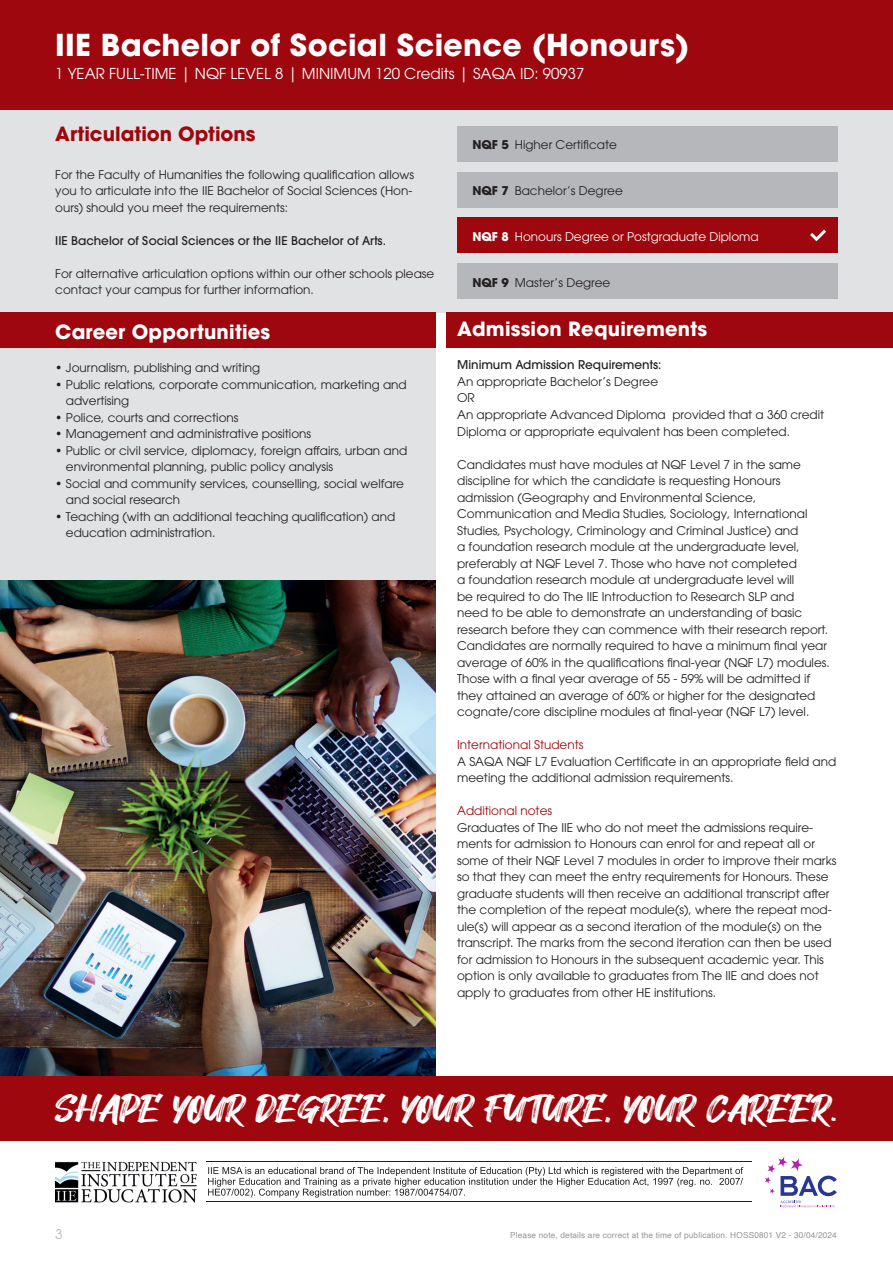
<style>
.page{position:relative;width:893px;height:1263px;background:#fff}
.page>*{position:absolute;margin:0;border:0;box-sizing:border-box;transform-origin:0 0}
.t1{font:38.1px "Hey August";color:#fff}
.t2{font:700 30px "ITC Avant Garde Pro";letter-spacing:.01em;color:#fff}
.NS_Body{font:700 19.5px "ITC Avant Garde Pro";letter-spacing:.01em;color:#fff}
.t3{font:700 19.5px "ITC Avant Garde Pro";color:#9d070d}
.BODY{font:700 19.5px "ITC Avant Garde Pro";letter-spacing:.01em;color:#fff}
.t4{font:15px "ITC Avant Garde Pro";color:#fff}
.t5{font:13.5px "ITC Avant Garde Pro";color:#b6b7bb}
.NS_Body-2{font:12px/16.5px "ITC Avant Garde Pro";color:#231f20}
.NS_Body-3{font:500 12px "ITC Avant Garde Pro";color:#231f20}
.NS_Body-4{font:12px "ITC Avant Garde Pro";color:#fff}
.NS_Body-5{font:12px "ITC Avant Garde Pro";color:#9d070d}
.t6{font:8.25px "Helvetica";letter-spacing:.02em;color:#939598}
.s1{font-weight:700}
</style>
<div class="page">
<div style="left:0;top:0;width:893px;height:111px;background:#9d070d"></div>
<img style="left:0;top:580px;width:436px;height:496px">
<div style="left:0;top:111px;width:893px;height:202px;background:#e1e2e4"></div>
<div style="left:457px;top:126px;width:381px;height:35px;background:#b6b7bb"></div>
<div style="left:457px;top:172px;width:381px;height:35px;background:#b6b7bb"></div>
<div style="left:457px;top:218px;width:381px;height:35px;background:#9d070d"></div>
<div style="left:457px;top:264px;width:381px;height:35px;background:#b6b7bb"></div>
<svg style="left:810px;top:229px;width:16px;height:13px"></svg>
<div style="left:0;top:333px;width:436px;height:247px;background:#e1e2e4"></div>
<div style="left:0;top:1076px;width:893px;height:64px;background:#9d070d"></div>
<img style="left:55px;top:1161px;width:142px;height:42px">
<hr style="left:206px;top:1161px;width:546px;height:1px;background:#231f20">
<hr style="left:206px;top:1201px;width:546px;height:1px;background:#231f20">
<svg style="left:208px;top:1167px;width:535px;height:30px"></svg>
<svg style="left:765px;top:1157px;width:72px;height:50px"></svg>
<div style="left:0;top:313px;width:436px;height:35px;background:#9d070d"></div>
<div style="left:446px;top:313px;width:447px;height:35px;background:#9d070d"></div>
<h2 class="t2" style="left:55px;top:25px;width:636px">IIE Bachelor of Social Science (Honours)</h2>
<p class="t4" style="left:55px;top:64px;width:531px">1 YEAR FULL-TIME | NQF LEVEL 8 | MINIMUM 120 Credits | SAQA ID: 90937</p>
<p class="t3" style="left:55px;top:120px;width:202px">Articulation Options</p>
<p class="NS_Body-2" style="left:55px;top:166px;width:360px">For the Faculty of Humanities the following qualification allows you to articulate into the IIE Bachelor of Social Sciences (Hon&shy;ours) should you meet the requirements:</p>
<p class="NS_Body-3" style="left:55px;top:233px;width:333px">IIE Bachelor of Social Sciences or the IIE Bachelor of Arts.</p>
<p class="NS_Body-2" style="left:55px;top:265px;width:381px">For alternative articulation options within our other schools please contact your campus for further information.</p>
<p class="BODY" style="left:55px;top:319px;width:217px">Career Opportunities</p>
<p class="NS_Body-2" style="left:55px;top:359px;width:206px">• Journalism, publishing and writing</p>
<p class="NS_Body-2" style="left:66px;top:376px;width:342px;text-indent:-11px">• Public relations, corporate communication, marketing and advertising</p>
<p class="NS_Body-2" style="left:55px;top:409px;width:185px">• Police, courts and corrections</p>
<p class="NS_Body-2" style="left:55px;top:425px;width:257px">• Management and administrative positions</p>
<p class="NS_Body-2" style="left:66px;top:442px;width:343px;text-indent:-11px">• Public or civil service, diplomacy, foreign affairs, urban and environmental planning, public policy analysis</p>
<p class="NS_Body-2" style="left:66px;top:475px;width:340px;text-indent:-11px">• Social and community services, counselling, social welfare and social research</p>
<p class="NS_Body-2" style="left:66px;top:508px;width:331px;text-indent:-11px">• Teaching (with an additional teaching qualification) and education administration.</p>
<p class="NS_Body-2" style="left:472px;top:137px;width:146px"><span class="s1">NQF 5</span> Higher Certificate</p>
<p class="NS_Body-2" style="left:472px;top:182px;width:152px"><span class="s1">NQF 7</span> Bachelor’s Degree</p>
<p class="NS_Body-4" style="left:472px;top:229px;width:288px"><span class="s1">NQF 8</span> Honours Degree or Postgraduate Diploma</p>
<p class="NS_Body-2" style="left:472px;top:274px;width:139px"><span class="s1">NQF 9</span> Master’s Degree</p>
<p class="NS_Body" style="left:457px;top:316px;width:252px">Admission Requirements</p>
<p class="NS_Body-3" style="left:457px;top:357px;width:206px">Minimum Admission Requirements:</p>
<p class="NS_Body-2" style="left:457px;top:373px;width:203px">An appropriate Bachelor’s Degree</p>
<p class="NS_Body-2" style="left:457px;top:390px;width:19px">OR</p>
<p class="NS_Body-2" style="left:457px;top:406px;width:369px">An appropriate Advanced Diploma provided that a 360 credit<br>Diploma or appropriate equivalent has been completed.</p>
<p class="NS_Body-2" style="left:457px;top:456px;width:374px">Candidates must have modules at NQF Level 7 in the same discipline for which the candidate is requesting Honours admission (Geography and Environmental Science, Communication and Media Studies, Sociology, International Studies, Psychology, Criminology and Criminal Justice) and<br>a foundation research module at the undergraduate level, preferably at NQF Level 7. Those who have not completed<br>a foundation research module at undergraduate level will<br>be required to do The IIE Introduction to Research SLP and<br>need to be able to demonstrate an understanding of basic research before they can commence with their research report.<br>Candidates are normally required to have a minimum final year average of 60% in the qualifications final-year (NQF L7) modules.<br>Those with a final year average of 55 - 59% will be admitted if they attained an average of 60% or higher for the designated cognate/core discipline modules at final-year (NQF L7) level.</p>
<p class="NS_Body-5" style="left:457px;top:737px;width:128px">International Students</p>
<p class="NS_Body-2" style="left:457px;top:753px;width:381px">A SAQA NQF L7 Evaluation Certificate in an appropriate field and meeting the additional admission requirements.</p>
<p class="NS_Body-5" style="left:457px;top:803px;width:96px">Additional notes</p>
<p class="NS_Body-2" style="left:457px;top:819px;width:381px">Graduates of The IIE who do not meet the admissions require&shy;ments for admission to Honours can enrol for and repeat all or some of their NQF Level 7 modules in order to improve their marks so that they can meet the entry requirements for Honours. These graduate students will then receive an additional transcript after the completion of the repeat module(s), where the repeat mod&shy;ule(s) will appear as a second iteration of the module(s) on the transcript. The marks from the second iteration can then be used for admission to Honours in the subsequent academic year. This option is only available to graduates from The IIE and does not apply to graduates from other HE institutions.</p>
<p class="t1" style="left:55px;top:1088px;width:783px">SHAPE YOUR DEGREE, YOUR FUTURE, YOUR CAREER.</p>
<p class="t5" style="left:55px;top:1225px;width:9px">3</p>
<p class="t6" style="left:510px;top:1228px;width:328px">Please note, details are correct at the time of publication. HOSS0801 V2 - 30/04/2024</p>
</div>
